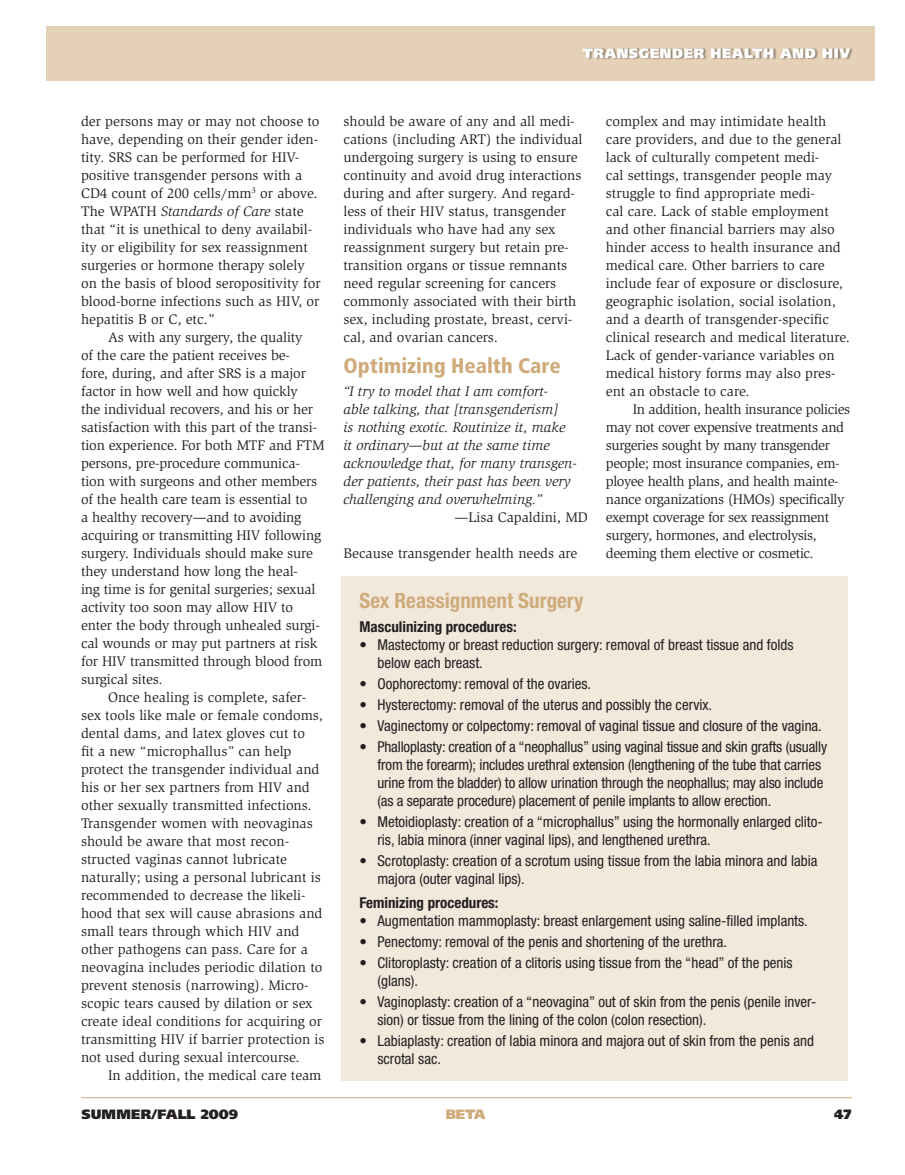
<style>
.page{position:relative;width:905px;height:1175px;background:#fff}
.page>*{position:absolute;margin:0;border:0;box-sizing:border-box;transform-origin:0 0}
.t1{font:700 condensed 21px "Helvetica Neue";color:#cfab7b}
.t2{font:900 condensed 21px "Frutiger";color:#cfab7b}
.t3{font:condensed 15px/18px "Helvetica Neue";color:#231f20}
.t4{font:700 condensed 15px "Helvetica Neue";color:#231f20}
.t5{font:14.25px/18px "Slimbach";color:#231f20}
.t6{font:14.25px/18px "Slimbach";letter-spacing:-.025em;color:#231f20}
.t7{font:italic 14.25px/18px "Slimbach";color:#231f20}
.t8{font:900 13.5px "Frutiger";letter-spacing:.05em;color:#fff}
.t9{font:900 13.5px "Frutiger";letter-spacing:.01em;color:#231f20}
.t10{font:900 13.5px "Frutiger";color:#cfab7b}
.s1{font-style:italic}
</style>
<div class="page">
<div style="left:46px;top:27px;width:828px;height:54px;background:#e5d1b6"></div>
<div style="left:583px;top:48px;width:269px;height:13px;background:#231f20;opacity:.4"></div>
<hr style="left:81px;top:1097px;width:770px;height:1px;background:#cfab7b">
<div style="left:341px;top:576px;width:506px;height:505px;background:#f2e9dd"></div>
<p class="t8" style="left:582px;top:45px;width:13px">TRA</p>
<p class="t8" style="left:616px;top:45px;width:75px">NSGENDER</p>
<p class="t8" style="left:710px;top:45px;width:23px">HEALT</p>
<p class="t8" style="left:763px;top:45px;width:88px">H AND HIV</p>
<p class="t5" style="left:81px;top:112px;width:241px">der persons may or may not choose to have, depending on their gender iden&shy;tity. SRS can be performed for HIV&shy;positive transgender persons with a CD4 count of 200 cells/mm<sup>3</sup> or above.<br>The WPATH <span class="s1">Standards of Care</span> state that “it is unethical to deny availabil&shy;ity or eligibility for sex reassignment surgeries or hormone therapy solely on the basis of blood seropositivity for blood-borne infections such as HIV, or hepatitis B or C, etc.”</p>
<p class="t5" style="left:81px;top:328px;width:245px;text-indent:27px">As with any surgery, the quality<br>of the care the patient receives be-<br>fore, during, and after SRS is a major factor in how well and how quickly<br>the individual recovers, and his or her satisfaction with this part of the transi&shy;tion experience. For both MTF and FTM persons, pre-procedure communica&shy;tion with surgeons and other members of the health care team is essential to<br>a healthy recovery—and to avoiding acquiring or transmitting HIV following surgery. Individuals should make sure they understand how long the heal-<br>ing time is for genital surgeries; sexual activity too soon may allow HIV to enter the body through unhealed surgi&shy;cal wounds or may put partners at risk for HIV transmitted through blood from surgical sites.</p>
<p class="t5" style="left:81px;top:688px;width:245px;text-indent:27px">Once healing is complete, safer&shy;sex tools like male or female condoms, dental dams, and latex gloves cut to<br>fit a new “microphallus” can help protect the transgender individual and his or her sex partners from HIV and other sexually transmitted infections.<br>Transgender women with neovaginas should be aware that most recon&shy;structed vaginas cannot lubricate naturally; using a personal lubricant is recommended to decrease the likeli&shy;hood that sex will cause abrasions and small tears through which HIV and other pathogens can pass. Care for a neovagina includes periodic dilation to prevent stenosis (narrowing). Micro&shy;scopic tears caused by dilation or sex create ideal conditions for acquiring or transmitting HIV if barrier protection is not used during sexual intercourse.</p>
<p class="t5" style="left:108px;top:1066px;width:215px">In addition, the medical care team</p>
<p class="t5" style="left:343px;top:112px;width:240px">should be aware of any and all medi&shy;cations (including ART) the individual undergoing surgery is using to ensure continuity and avoid drug interactions during and after surgery. And regard&shy;less of their HIV status, transgender individuals who have had any sex reassignment surgery but retain pre&shy;transition organs or tissue remnants need regular screening for cancers commonly associated with their birth sex, including prostate, breast, cervi&shy;cal, and ovarian cancers.</p>
<h1 class="t2" style="left:343px;top:353px;width:219px">Optimizing Health Care</h1>
<p class="t7" style="left:343px;top:382px;width:235px">“I try to model that I am comfort&shy;able talking, that [transgenderism]<br>is nothing exotic. Routinize it, make it ordinary—but at the same time acknowledge that, for many transgen&shy;der patients, their past has been very challenging and overwhelming.”</p>
<p class="t5" style="left:454px;top:508px;width:135px">—Lisa Capaldini, MD</p>
<p class="t5" style="left:343px;top:544px;width:235px">Because transgender health needs are</p>
<p class="t5" style="left:606px;top:112px;width:246px">complex and may intimidate health care providers, and due to the general lack of culturally competent medi-<br>cal settings, transgender people may struggle to find appropriate medi-<br>cal care. Lack of stable employment and other financial barriers may also hinder access to health insurance and medical care. Other barriers to care include fear of exposure or disclosure, geographic isolation, social isolation, and a dearth of transgender-specific clinical research and medical literature.<br>Lack of gender-variance variables on medical history forms may also pres&shy;ent an obstacle to care.</p>
<p class="t6" style="left:606px;top:400px;width:246px;text-indent:27px">In addition, health insurance policies may not cover expensive treatments and surgeries sought by many transgender people; most insurance companies, em&shy;ployee health plans, and health mainte&shy;nance organizations (HMOs) specifically exempt coverage for sex reassignment surgery, hormones, and electrolysis, deeming them elective or cosmetic.</p>
<h1 class="t1" style="left:359px;top:587px;width:226px">Sex Reassignment Surgery</h1>
<p class="t4" style="left:359px;top:617px;width:159px">Masculinizing procedures:</p>
<p class="t3" style="left:377px;top:635px;width:417px;text-indent:-18px">• Mastectomy or breast reduction surgery: removal of breast tissue and folds below each breast.</p>
<p class="t3" style="left:359px;top:674px;width:233px">• Oophorectomy: removal of the ovaries.</p>
<p class="t3" style="left:359px;top:695px;width:354px">• Hysterectomy: removal of the uterus and possibly the cervix.</p>
<p class="t3" style="left:359px;top:716px;width:464px">• Vaginectomy or colpectomy: removal of vaginal tissue and closure of the vagina.</p>
<p class="t3" style="left:377px;top:737px;width:451px;text-indent:-18px">• Phalloplasty: creation of a “neophallus” using vaginal tissue and skin grafts (usually from the forearm); includes urethral extension (lengthening of the tube that carries urine from the bladder) to allow urination through the neophallus; may also include (as a separate procedure) placement of penile implants to allow erection.</p>
<p class="t3" style="left:377px;top:812px;width:447px;text-indent:-18px">• Metoidioplasty: creation of a “microphallus” using the hormonally enlarged clito&shy;ris, labia minora (inner vaginal lips), and lengthened urethra.</p>
<p class="t3" style="left:377px;top:851px;width:441px;text-indent:-18px">• Scrotoplasty: creation of a scrotum using tissue from the labia minora and labia majora (outer vaginal lips).</p>
<p class="t4" style="left:359px;top:893px;width:141px">Feminizing procedures:</p>
<p class="t3" style="left:359px;top:911px;width:450px">• Augmentation mammoplasty: breast enlargement using saline-filled implants.</p>
<p class="t3" style="left:359px;top:932px;width:369px">• Penectomy: removal of the penis and shortening of the urethra.</p>
<p class="t3" style="left:377px;top:953px;width:417px;text-indent:-18px">• Clitoroplasty: creation of a clitoris using tissue from the “head” of the penis (glans).</p>
<p class="t3" style="left:377px;top:992px;width:440px;text-indent:-18px">• Vaginoplasty: creation of a “neovagina” out of skin from the penis (penile inver&shy;sion) or tissue from the lining of the colon (colon resection).</p>
<p class="t3" style="left:377px;top:1031px;width:438px;text-indent:-18px">• Labiaplasty: creation of labia minora and majora out of skin from the penis and scrotal sac.</p>
<p class="t9" style="left:81px;top:1106px;width:158px">SUMMER/FALL 2009</p>
<p class="t10" style="left:446px;top:1106px;width:41px">BETA</p>
<p class="t9" style="left:834px;top:1106px;width:19px">47</p>
</div>
